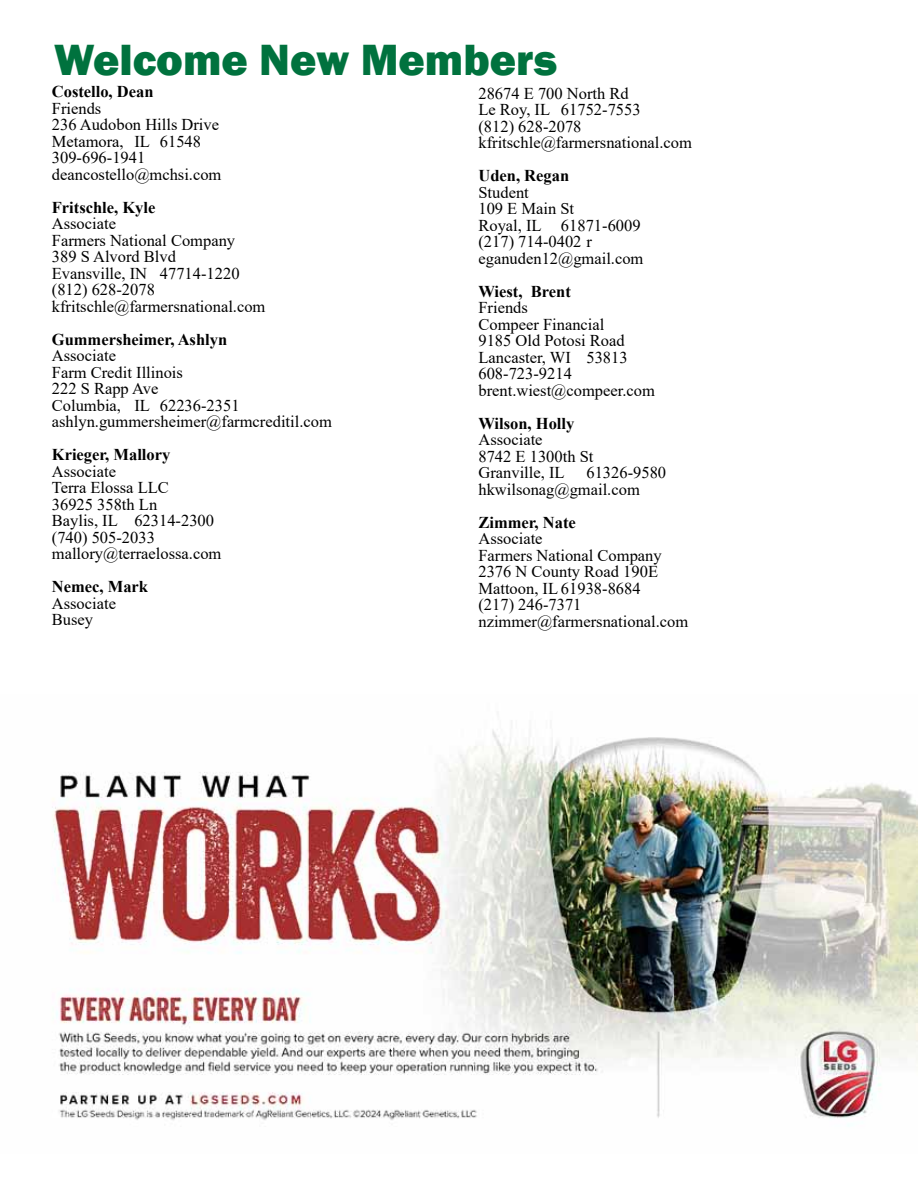
<style>
.page{position:relative;width:918px;height:1188px;background:#fff}
.page>*{position:absolute;margin:0;border:0;box-sizing:border-box;transform-origin:0 0}
.t1{font:800 45px "Franklin Gothic";color:#00723e}
.t2{font:16.5px/16.5px "Times New Roman";color:#000}
.t3{font:700 16.5px "Times New Roman";color:#000}
</style>
<div class="page">
<img style="left:52px;top:730px;width:866px;height:396px">
<h1 class="t1" style="left:54px;top:31px;width:505px">Welcome New Members</h1>
<p class="t2" style="left:478px;top:84px;width:215px">28674 E 700 North Rd<br>Le Roy, IL 61752-7553<br>(812) 628-2078 kfritschle@farmersnational.com</p>
<p class="t3" style="left:478px;top:164px;width:92px">Uden, Regan</p>
<p class="t2" style="left:478px;top:183px;width:167px">Student<br>109 E Main St<br>Royal, IL 61871-6009 (217) 714-0402 r eganuden12@gmail.com</p>
<p class="t3" style="left:478px;top:279px;width:94px">Wiest, Brent</p>
<p class="t2" style="left:478px;top:299px;width:178px">Friends<br>Compeer Financial<br>9185 Old Potosi Road<br>Lancaster, WI 53813<br>608-723-9214 brent.wiest@compeer.com</p>
<p class="t3" style="left:478px;top:411px;width:97px">Wilson, Holly</p>
<p class="t2" style="left:478px;top:431px;width:117px">Associate<br>8742 E 1300th St<br>Granville, IL</p>
<p class="t3" style="left:52px;top:80px;width:103px">Costello, Dean</p>
<p class="t2" style="left:52px;top:99px;width:171px">Friends<br>236 Audobon Hills Drive<br>Metamora, IL 61548<br>309-696-1941 deancostello@mchsi.com</p>
<p class="t3" style="left:52px;top:195px;width:105px">Fritschle, Kyle</p>
<p class="t2" style="left:52px;top:215px;width:215px">Associate<br>Farmers National Company<br>389 S Alvord Blvd<br>Evansville, IN 47714-1220 (812) 628-2078 kfritschle@farmersnational.com</p>
<p class="t3" style="left:52px;top:327px;width:177px">Gummersheimer, Ashlyn</p>
<p class="t2" style="left:52px;top:347px;width:282px">Associate<br>Farm Credit Illinois<br>222 S Rapp Ave<br>Columbia, IL 62236-2351 ashlyn.gummersheimer@farmcreditil.com</p>
<p class="t3" style="left:52px;top:443px;width:120px">Krieger, Mallory</p>
<p class="t2" style="left:52px;top:462px;width:171px">Associate<br>Terra Elossa LLC<br>36925 358th Ln<br>Baylis, IL 62314-2300 (740) 505-2033 mallory@terraelossa.com</p>
<p class="t3" style="left:52px;top:575px;width:98px">Nemec, Mark</p>
<p class="t2" style="left:52px;top:594px;width:66px">Associate<br>Busey</p>
<p class="t2" style="left:478px;top:464px;width:189px;text-indent:108px">61326-9580 hkwilsonag@gmail.com</p>
<p class="t3" style="left:478px;top:510px;width:99px">Zimmer, Nate</p>
<p class="t2" style="left:478px;top:530px;width:211px">Associate<br>Farmers National Company<br>2376 N County Road 190E<br>Mattoon, IL 61938-8684<br>(217) 246-7371 nzimmer@farmersnational.com</p>
</div>
